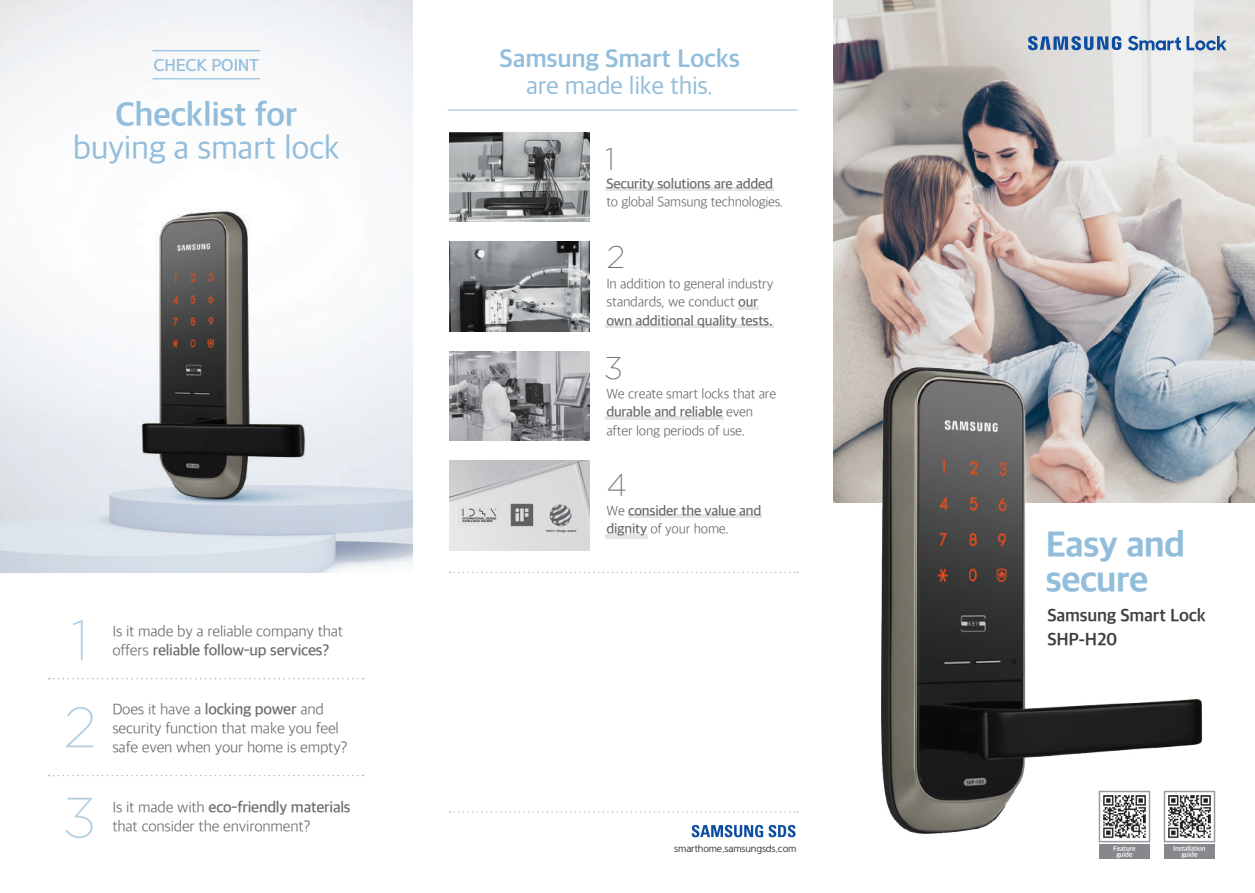
<style>
.page{position:relative;width:1255px;height:893px;background:#fff}
.page>*{position:absolute;margin:0;border:0;box-sizing:border-box;transform-origin:0 0}
.t1{font:200 56.7px/88.7px "Gotham";color:#b1cfe4}
.t2{font:800 36.3px/34.5px "Apple SD Gothic Neo";letter-spacing:-.015em;color:#92bddb}
.t3{font:33.75px "Apple SD Gothic Neo";letter-spacing:-.015em;color:#92bddb}
.t4{font:700 33.75px "Apple SD Gothic Neo";letter-spacing:-.015em;color:#92bddb}
.t5{font:200 31.65px "Gotham";color:#6c6d70}
.t6{font:200 31.35px "Gotham";color:#6c6d70}
.t7{font:700 25.5px "Apple SD Gothic Neo";letter-spacing:-.015em;color:#92bddb}
.t8{font:25.5px "Apple SD Gothic Neo";letter-spacing:-.015em;color:#92bddb}
.t9{font:700 18px/23.9px "Apple SD Gothic Neo";letter-spacing:-.015em;color:#3e3e3f}
.t10{font:300 15.75px/18.9px "Apple SD Gothic Neo";letter-spacing:-.015em;color:#6c6d70}
.t11{font:15px "Yoon Gothic Pro 770";letter-spacing:-.02em;color:#92bddb}
.t12{font:300 14.25px/18.5px "Apple SD Gothic Neo";letter-spacing:-.015em;color:#6c6d70}
.t13{font:600 14.25px/18.6px "Apple SD Gothic Neo";letter-spacing:-.015em;color:#6c6d70}
.t14{font:9.6px "Yoon Gothic Pro 740";letter-spacing:-.01em;color:#231f20}
.t15{font:700 6.75px/6px "Apple SD Gothic Neo";letter-spacing:-.015em;color:#fff;text-align:center}
.s1{font-weight:600}
.s2{font-weight:300}
</style>
<div class="page">
<img style="left:833px;top:0;width:421px;height:502px">
<img style="left:0;top:0;width:412px;height:573px">
<hr style="left:152px;top:50px;width:108px;height:1px;background:#92bddb">
<hr style="left:152px;top:78px;width:108px;height:1px;background:#92bddb">
<img style="left:836px;top:301px;width:418px;height:553px">
<hr style="left:448px;top:110px;width:349px;height:1px;background:#92bddb">
<img style="left:1161px;top:786px;width:55px;height:61px">
<div style="left:1164px;top:844px;width:50px;height:14px;background:#86888b"></div>
<img style="left:1095px;top:786px;width:58px;height:61px">
<div style="left:1099px;top:844px;width:50px;height:14px;background:#86888b"></div>
<svg style="left:449px;top:811px;width:348px;height:2px"></svg>
<svg style="left:449px;top:572px;width:348px;height:1px"></svg>
<img style="left:450px;top:132px;width:139px;height:90px">
<hr style="left:605px;top:187px;width:169px;height:4px;background:#e3e4e5">
<img style="left:450px;top:351px;width:139px;height:90px">
<hr style="left:605px;top:416px;width:118px;height:4px;background:#e3e4e5">
<svg style="left:49px;top:678px;width:314px;height:1px"></svg>
<svg style="left:49px;top:775px;width:314px;height:1px"></svg>
<img style="left:450px;top:242px;width:139px;height:89px">
<hr style="left:605px;top:324px;width:169px;height:4px;background:#e3e4e5">
<hr style="left:738px;top:307px;width:20px;height:3px;background:#d1d2d4">
<img style="left:450px;top:461px;width:139px;height:89px">
<hr style="left:605px;top:534px;width:43px;height:4px;background:#e3e4e5">
<hr style="left:628px;top:514px;width:133px;height:4px;background:#e3e4e5">
<svg style="left:1027px;top:36px;width:94px;height:14px"></svg>
<svg style="left:1127px;top:36px;width:53px;height:14px"></svg>
<svg style="left:1186px;top:36px;width:40px;height:14px"></svg>
<svg style="left:691px;top:825px;width:104px;height:12px"></svg>
<p class="t11" style="left:153px;top:55px;width:107px">CHECK POINT</p>
<h3 class="t4" style="left:115px;top:97px;width:184px">Checklist for</h3>
<h3 class="t3" style="left:73px;top:130px;width:268px">buying a smart lock</h3>
<h1 class="t1" style="left:64px;top:595px;width:34px">1<br>2<br>3</h1>
<p class="t10" style="left:112px;top:623px;width:232px">Is it made by a reliable company that offers <span class="s1">reliable follow-up services?</span></p>
<p class="t10" style="left:112px;top:701px;width:237px">Does it have a <span class="s1">locking power</span> and security function that make you feel safe even when your home is empty?</p>
<p class="t10" style="left:112px;top:799px;width:240px">Is it made with <span class="s1">eco-friendly materials </span>that consider the environment?</p>
<h3 class="t7" style="left:499px;top:45px;width:242px">Samsung Smart Locks</h3>
<h3 class="t8" style="left:526px;top:72px;width:189px">are made like this.</h3>
<h3 class="t6" style="left:605px;top:142px;width:12px">1</h3>
<p class="t13" style="left:606px;top:175px;width:168px">Security solutions are added</p>
<p class="t12" style="left:606px;top:194px;width:178px">to global Samsung technologies.</p>
<h3 class="t5" style="left:607px;top:240px;width:20px">2</h3>
<p class="t12" style="left:606px;top:275px;width:168px">In addition to general industry standards, we conduct <span class="s1">our own additional quality tests.</span></p>
<h3 class="t6" style="left:605px;top:351px;width:19px">3</h3>
<p class="t12" style="left:606px;top:385px;width:171px">We create smart locks that are <span class="s1">durable and reliable</span> even after long periods of use.</p>
<h3 class="t6" style="left:607px;top:468px;width:22px">4</h3>
<p class="t13" style="left:606px;top:502px;width:156px"><span class="s2">We</span> consider the value and dignity <span class="s2">of your home.</span></p>
<p class="t14" style="left:674px;top:843px;width:124px">smarthome.samsungsds.com</p>
<h2 class="t2" style="left:1045px;top:530px;width:141px">Easy and secure</h2>
<p class="t9" style="left:1047px;top:605px;width:160px">Samsung Smart Lock<br>SHP-H20</p>
<p class="t15" style="left:1113px;top:845px;width:24px">Feature guide</p>
<p class="t15" style="left:1173px;top:845px;width:34px">Installation guide</p>
</div>
